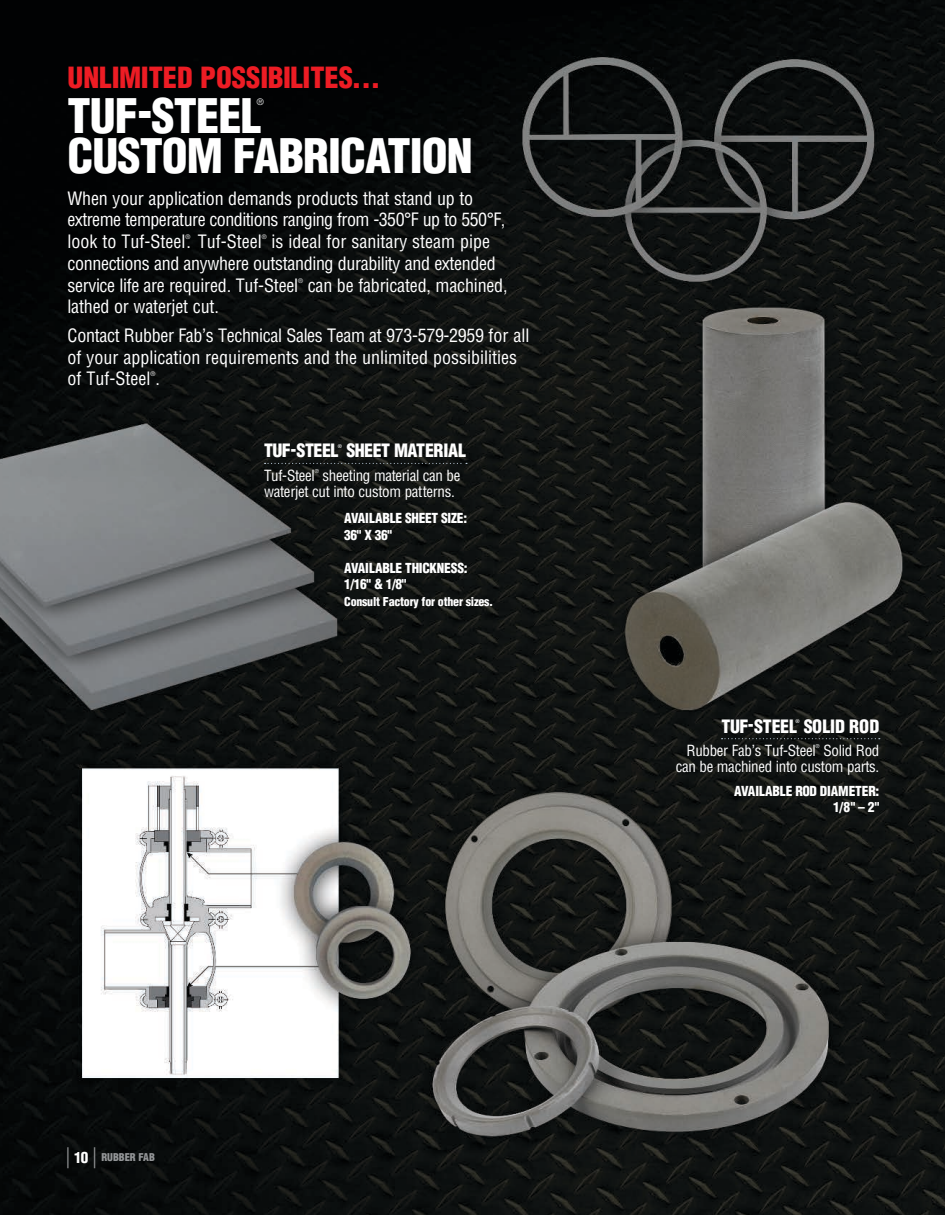
<style>
.page{position:relative;width:945px;height:1215px;background:#fff}
.page>*{position:absolute;margin:0;border:0;box-sizing:border-box;transform-origin:0 0}
.t1{font:900 condensed 46.5px "Helvetica LT Std";letter-spacing:-.02em;color:#fff}
.t2{font:900 condensed 28.5px "Helvetica LT Std";color:#ed1c24}
.t3{font:condensed 18px/21.8px "Helvetica LT Std";letter-spacing:-.01em;color:#fff}
.t4{font:900 condensed 18px "Helvetica LT Std";letter-spacing:-.03em;color:#fff}
.t5{font:900 condensed 18px "Helvetica LT Std";letter-spacing:-.01em;color:#fff}
.t6{font:condensed 15px/16.5px "Helvetica LT Std";letter-spacing:-.02em;color:#fff;text-align:right}
.t7{font:900 condensed 13.5px/16.5px "Helvetica LT Std";letter-spacing:-.01em;color:#fff;text-align:right}
.t8{font:900 condensed 13.5px/16.5px "Helvetica LT Std";letter-spacing:-.03em;color:#fff}
.t9{font:900 condensed 12px "Helvetica LT Std";letter-spacing:-.02em;color:#fff}
.t10{font:900 condensed 10.5px "Helvetica LT Std";color:#949698}
.t11{font:condensed 8.7px "Helvetica LT Std";color:#fff}
.t12{font:condensed 6.15px "Helvetica LT Std";color:#fff}
.t13{font:500 5.25px "Helvetica Neue";color:#fff}
.t14{font:condensed 5.25px "Helvetica LT Std";color:#fff}
.s1{font-weight:400;font-size:21px}
.s2{font-size:15px;color:#fff}
</style>
<div class="page">
<img style="left:0;top:0;width:945px;height:1215px">
<svg style="left:722px;top:738px;width:158px;height:1px"></svg>
<svg style="left:265px;top:463px;width:202px;height:1px"></svg>
<h2 class="t2" style="left:68px;top:59px;width:314px">UNLIMITED POSSIBILITES...</h2>
<h1 class="t1" style="left:68px;top:86px;width:196px">TUF-STEEL</h1>
<p class="t11" style="left:257px;top:97px;width:8px">®</p>
<h1 class="t1" style="left:68px;top:127px;width:407px">CUSTOM FABRICATION</h1>
<p class="t3" style="left:68px;top:187px;width:439px">When your application demands products that stand up to extreme temperature conditions ranging from -350°F up to 550°F, look to Tuf-Steel. Tuf-Steel</p>
<p class="t12" style="left:185px;top:233px;width:6px">®</p>
<p class="t12" style="left:262px;top:233px;width:6px">®</p>
<p class="t3" style="left:68px;top:231px;width:430px;text-indent:204px">is ideal for sanitary steam pipe connections and anywhere outstanding durability and extended service life are required. Tuf-Steel</p>
<p class="t12" style="left:298px;top:276px;width:6px">®</p>
<p class="t3" style="left:308px;top:274px;width:201px">can be fabricated, machined,</p>
<p class="t3" style="left:68px;top:293px;width:463px;line-height:28.5px">lathed or waterjet cut.<br>Contact Rubber Fab’s Technical Sales Team at 973-579-2959 for all</p>
<p class="t3" style="left:68px;top:346px;width:451px">of your application requirements and the unlimited possibilities of Tuf-Steel .</p>
<p class="t12" style="left:150px;top:370px;width:6px">®</p>
<p class="t4" style="left:264px;top:439px;width:203px">TUF-STEEL SHEET MATERIAL</p>
<p class="t13" style="left:338px;top:443px;width:6px">®</p>
<p class="t6" style="left:264px;top:467px;width:52px">Tuf-Steel</p>
<p class="t14" style="left:315px;top:468px;width:6px">®</p>
<p class="t6" style="left:264px;top:467px;width:198px;text-align:left;text-indent:59px">sheeting material can be waterjet cut into custom patterns.</p>
<p class="t8" style="left:344px;top:510px;width:125px">AVAILABLE SHEET SIZE:<br>36" X 36"</p>
<p class="t7" style="left:344px;top:559px;width:125px;text-align:left">AVAILABLE THICKNESS:<br>1/16" &amp; 1/8"</p>
<p class="t9" style="left:344px;top:594px;width:151px">Consult Factory for other sizes.</p>
<p class="t10" style="left:66px;top:1151px;width:91px"><span class="s1">|</span> <span class="s2">10</span> <span class="s1">|</span> RUBBER FAB</p>
<p class="t5" style="left:722px;top:715px;width:159px">TUF-STEEL SOLID ROD</p>
<p class="t13" style="left:795px;top:718px;width:6px">®</p>
<p class="t6" style="left:686px;top:742px;width:131px">Rubber Fab’s Tuf-Steel</p>
<p class="t14" style="left:816px;top:743px;width:6px">®</p>
<p class="t6" style="left:676px;top:742px;width:205px">Solid Rod<br>can be machined into custom parts.</p>
<p class="t7" style="left:734px;top:782px;width:147px">AVAILABLE ROD DIAMETER:<br>1/8" – 2"</p>
</div>
